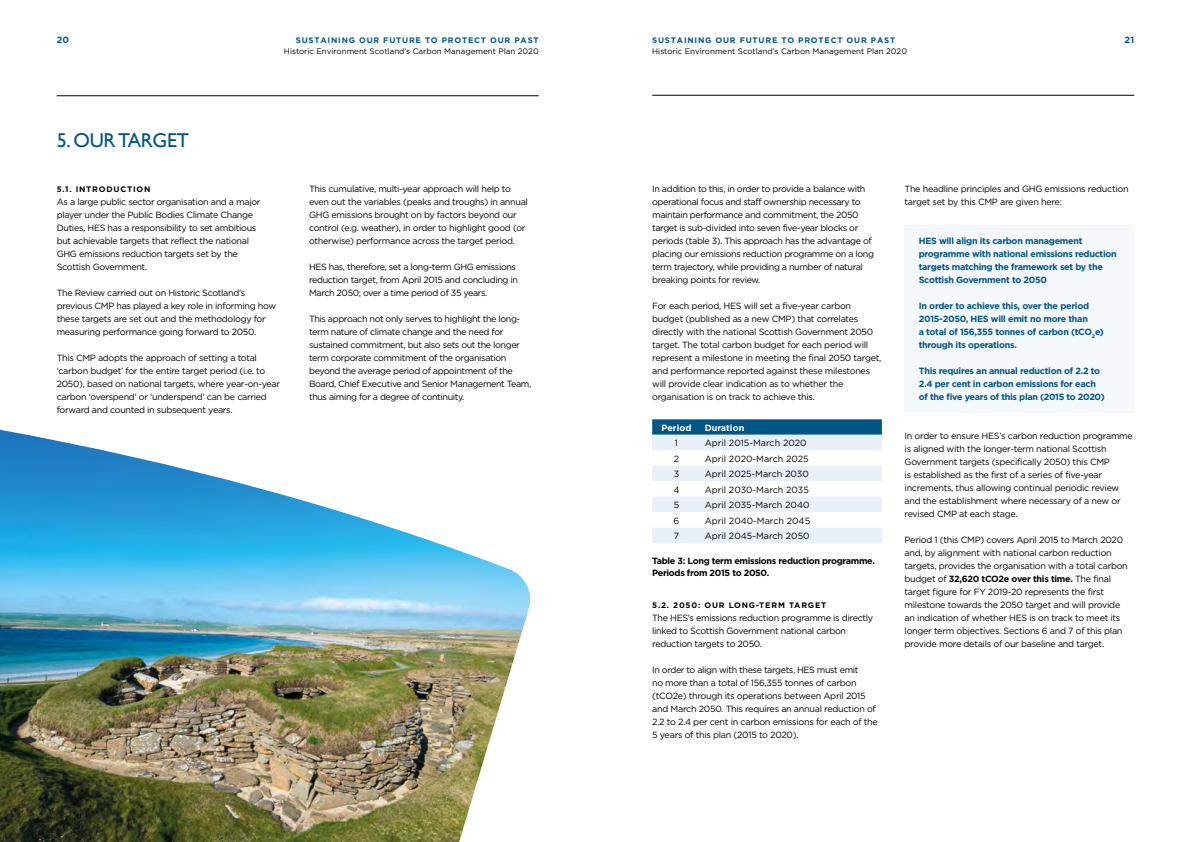
<style>
.page{position:relative;width:1191px;height:842px;background:#fff}
.page>*{position:absolute;margin:0;border:0;box-sizing:border-box;transform-origin:0 0}
.t1{font:20px "Gill Sans";letter-spacing:-.015em;color:#005685}
.t2{font:9px/13px "Gotham HTF";letter-spacing:-.035em;color:#000}
.t3{font:700 9px/13px "Gotham HTF";letter-spacing:-.03em;color:#005685}
.t4{font:9px "Gotham HTF";color:#000}
.t5{font:700 9px/12px "Gotham HTF";letter-spacing:-.035em;color:#000}
.t6{font:700 9px "Gotham HTF";color:#fff}
.t7{font:8px "Gotham HTF";color:#000}
.t8{font:700 8px "Gotham HTF";letter-spacing:.1em;color:#005685}
.t9{font:700 8px "Gotham HTF";letter-spacing:.1em;color:#000}
.s1{font-weight:700}
</style>
<div class="page">
<hr style="left:57px;top:96px;width:482px;height:1px;background:#000">
<hr style="left:652px;top:95px;width:482px;height:1px;background:#000">
<div style="left:904px;top:225px;width:230px;height:71px;background:#f5f8fc"></div>
<div style="left:904px;top:290px;width:230px;height:71px;background:#f5f8fc"></div>
<div style="left:904px;top:355px;width:230px;height:58px;background:#f5f8fc"></div>
<svg style="left:652px;top:419px;width:230px;height:124px"></svg>
<img style="left:0;top:430px;width:531px;height:412px">
<p class="t8" style="left:296px;top:35px;width:244px">SUSTAINING OUR FUTURE TO PROTECT OUR PAST</p>
<p class="t7" style="left:284px;top:47px;width:256px">Historic Environment Scotland’s Carbon Management Plan 2020</p>
<p class="t8" style="left:652px;top:35px;width:244px">SUSTAINING OUR FUTURE TO PROTECT OUR PAST</p>
<p class="t7" style="left:652px;top:47px;width:256px">Historic Environment Scotland’s Carbon Management Plan 2020</p>
<p class="t3" style="left:57px;top:34px;width:14px">20</p>
<p class="t3" style="left:1124px;top:34px;width:11px">21</p>
<h1 class="t1" style="left:57px;top:129px;width:134px">5. OUR TARGET</h1>
<p class="t9" style="left:57px;top:185px;width:95px">5.1. INTRODUCTION</p>
<p class="t2" style="left:57px;top:195px;width:205px">As a large public sector organisation and a major player under the Public Bodies Climate Change Duties, HES has a responsibility to set ambitious but achievable targets that reflect the national GHG emissions reduction targets set by the Scottish Government.</p>
<p class="t2" style="left:57px;top:286px;width:221px">The Review carried out on Historic Scotland’s previous CMP has played a key role in informing how these targets are set out and the methodology for measuring performance going forward to 2050.</p>
<p class="t2" style="left:57px;top:351px;width:225px">This CMP adopts the approach of setting a total ‘carbon budget’ for the entire target period (i.e. to 2050), based on national targets, where year-on-year carbon ‘overspend’ or ‘underspend’ can be carried forward and counted in subsequent years.</p>
<p class="t2" style="left:309px;top:182px;width:220px">This cumulative, multi-year approach will help to even out the variables (peaks and troughs) in annual GHG emissions brought on by factors beyond our control (e.g. weather), in order to highlight good (or otherwise) performance across the target period.</p>
<p class="t2" style="left:309px;top:260px;width:210px">HES has, therefore, set a long-term GHG emissions reduction target, from April 2015 and concluding in<br>March 2050; over a time period of 35 years.</p>
<p class="t2" style="left:309px;top:312px;width:224px">This approach not only serves to highlight the long&shy;term nature of climate change and the need for sustained commitment, but also sets out the longer term corporate commitment of the organisation beyond the average period of appointment of the Board, Chief Executive and Senior Management Team, thus aiming for a degree of continuity.</p>
<p class="t2" style="left:652px;top:182px;width:223px">In addition to this, in order to provide a balance with operational focus and staff ownership necessary to maintain performance and commitment, the 2050 target is sub-divided into seven five-year blocks or periods (table 3). This approach has the advantage of placing our emissions reduction programme on a long term trajectory, while providing a number of natural breaking points for review.</p>
<p class="t2" style="left:652px;top:299px;width:231px">For each period, HES will set a five-year carbon budget (published as a new CMP) that correlates directly with the national Scottish Government 2050 target. The total carbon budget for each period will represent a milestone in meeting the final 2050 target, and performance reported against these milestones will provide clear indication as to whether the organisation is on track to achieve this.</p>
<p class="t6" style="left:661px;top:422px;width:32px">Period</p>
<p class="t6" style="left:705px;top:422px;width:41px">Duration</p>
<p class="t2" style="left:675px;top:436px;width:5px">1</p>
<p class="t4" style="left:705px;top:438px;width:103px">April 2015-March 2020</p>
<p class="t2" style="left:674px;top:452px;width:7px">2</p>
<p class="t4" style="left:705px;top:453px;width:105px">April 2020-March 2025</p>
<p class="t2" style="left:673px;top:467px;width:7px">3</p>
<p class="t4" style="left:705px;top:469px;width:106px">April 2025-March 2030</p>
<p class="t2" style="left:673px;top:483px;width:8px">4</p>
<p class="t4" style="left:705px;top:484px;width:106px">April 2030-March 2035</p>
<p class="t2" style="left:673px;top:498px;width:7px">5</p>
<p class="t4" style="left:705px;top:500px;width:106px">April 2035-March 2040</p>
<p class="t2" style="left:673px;top:514px;width:7px">6</p>
<p class="t4" style="left:705px;top:515px;width:107px">April 2040-March 2045</p>
<p class="t2" style="left:674px;top:529px;width:7px">7</p>
<p class="t4" style="left:705px;top:531px;width:106px">April 2045-March 2050</p>
<p class="t5" style="left:652px;top:554px;width:224px">Table 3: Long term emissions reduction programme.<br>Periods from 2015 to 2050.</p>
<p class="t9" style="left:652px;top:601px;width:176px">5.2. 2050: OUR LONG-TERM TARGET</p>
<p class="t2" style="left:652px;top:611px;width:222px">The HES’s emissions reduction programme is directly linked to Scottish Government national carbon reduction targets to 2050.</p>
<p class="t2" style="left:652px;top:663px;width:227px">In order to align with these targets, HES must emit<br>no more than a total of 156,355 tonnes of carbon (tCO2e) through its operations between April 2015 and March 2050. This requires an annual reduction of 2.2 to 2.4 per cent in carbon emissions for each of the 5 years of this plan (2015 to 2020).</p>
<p class="t2" style="left:904px;top:182px;width:225px">The headline principles and GHG emissions reduction target set by this CMP are given here:</p>
<p class="t3" style="left:918px;top:234px;width:200px">HES will align its carbon management programme with national emissions reduction targets matching the framework set by the Scottish Government to 2050</p>
<p class="t3" style="left:918px;top:299px;width:187px">In order to achieve this, over the period 2015-2050, HES will emit no more than<br>a total of 156,355 tonnes of carbon (tCO<sub>2</sub>e) through its operations.</p>
<p class="t3" style="left:918px;top:364px;width:188px">This requires an annual reduction of 2.2 to<br>2.4 per cent in carbon emissions for each of the five years of this plan (2015 to 2020)</p>
<p class="t2" style="left:904px;top:429px;width:230px">In order to ensure HES’s carbon reduction programme is aligned with the longer-term national Scottish Government targets (specifically 2050) this CMP<br>is established as the first of a series of five-year increments, thus allowing continual periodic review and the establishment where necessary of a new or revised CMP at each stage.</p>
<p class="t2" style="left:904px;top:533px;width:225px">Period 1 (this CMP) covers April 2015 to March 2020 and, by alignment with national carbon reduction targets, provides the organisation with a total carbon budget of <span class="s1">32,620 tCO2e over this time.</span> The final target figure for FY 2019-20 represents the first milestone towards the 2050 target and will provide an indication of whether HES is on track to meet its longer term objectives. Sections 6 and 7 of this plan provide more details of our baseline and target.</p>
</div>
